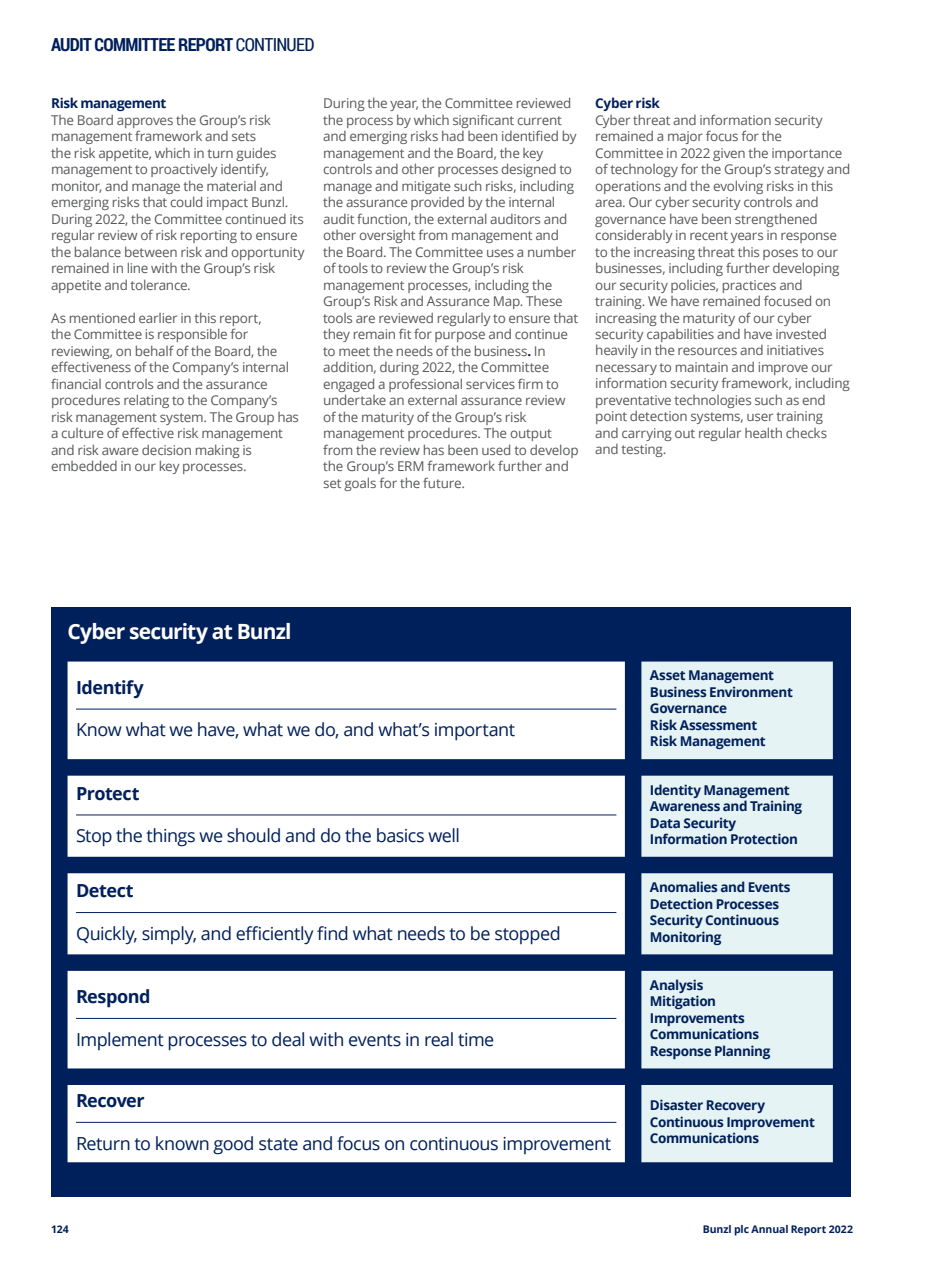
<style>
.page{position:relative;width:936px;height:1263px;background:#fff}
.page>*{position:absolute;margin:0;border:0;box-sizing:border-box;transform-origin:0 0}
.t1{font:700 21px "Open Sans";letter-spacing:-.04em;color:#fff}
.t2{font:18px "Open Sans";letter-spacing:-.03em;color:#00205b}
.t3{font:700 18px "Open Sans";letter-spacing:-.025em;color:#00205b}
.t4{font:700 18px "Roboto Condensed";letter-spacing:-.035em;color:#00205b}
.t5{font:13.5px/16.5px "Open Sans";letter-spacing:-.02em;color:#58595b}
.t6{font:700 13.5px/16.5px "Open Sans";letter-spacing:-.03em;color:#00205b}
.t7{font:700 10.5px "Open Sans";letter-spacing:-.005em;color:#00205b}
.s1{font-weight:400}
.s2{font-weight:700;color:#00205b}
</style>
<div class="page">
<div style="left:51px;top:607px;width:799px;height:590px;background:#00205b"></div>
<svg style="left:68px;top:661px;width:557px;height:501px;background:#dce0e8"></svg>
<svg style="left:641px;top:661px;width:191px;height:501px;background:#c6d6df"></svg>
<hr style="left:76px;top:709px;width:540px;height:1px;background:#00205b">
<hr style="left:76px;top:815px;width:540px;height:1px;background:#00205b">
<hr style="left:76px;top:912px;width:540px;height:1px;background:#00205b">
<hr style="left:76px;top:1018px;width:540px;height:1px;background:#00205b">
<hr style="left:76px;top:1122px;width:540px;height:1px;background:#00205b">
<h2 class="t4" style="left:51px;top:32px;width:265px">AUDIT COMMITTEE REPORT <span class="s1">CONTINUED</span></h2>
<p class="t6" style="left:51px;top:95px;width:117px">Risk management</p>
<p class="t5" style="left:51px;top:111px;width:255px">The Board approves the Group’s risk management framework and sets<br>the risk appetite, which in turn guides management to proactively identify, monitor, and manage the material and emerging risks that could impact Bunzl.<br>During 2022, the Committee continued its regular review of risk reporting to ensure the balance between risk and opportunity remained in line with the Group’s risk appetite and tolerance.</p>
<p class="t5" style="left:51px;top:309px;width:249px">As mentioned earlier in this report,<br>the Committee is responsible for reviewing, on behalf of the Board, the effectiveness of the Company’s internal financial controls and the assurance procedures relating to the Company’s risk management system. The Group has a culture of effective risk management and risk aware decision making is embedded in our key processes.</p>
<p class="t5" style="left:323px;top:95px;width:257px">During the year, the Committee reviewed the process by which significant current and emerging risks had been identified by management and the Board, the key controls and other processes designed to manage and mitigate such risks, including the assurance provided by the internal audit function, the external auditors and other oversight from management and the Board. The Committee uses a number of tools to review the Group’s risk management processes, including the Group’s Risk and Assurance Map. These tools are reviewed regularly to ensure that they remain fit for purpose and continue to meet the needs of the business<span class="s2">.</span> In addition, during 2022, the Committee engaged a professional services firm to undertake an external assurance review of the maturity of the Group’s risk management procedures. The output from the review has been used to develop the Group’s ERM framework further and set goals for the future.</p>
<p class="t6" style="left:595px;top:95px;width:66px">Cyber risk</p>
<p class="t5" style="left:595px;top:111px;width:257px">Cyber threat and information security remained a major focus for the Committee in 2022 given the importance of technology for the Group’s strategy and operations and the evolving risks in this area. Our cyber security controls and governance have been strengthened considerably in recent years in response to the increasing threat this poses to our businesses, including further developing our security policies, practices and training. We have remained focused on increasing the maturity of our cyber security capabilities and have invested heavily in the resources and initiatives necessary to maintain and improve our information security framework, including preventative technologies such as end point detection systems, user training<br>and carrying out regular health checks and testing.</p>
<h1 class="t1" style="left:68px;top:617px;width:225px">Cyber security at Bunzl</h1>
<h2 class="t3" style="left:76px;top:675px;width:69px">Identify</h2>
<h2 class="t2" style="left:76px;top:717px;width:440px">Know what we have, what we do, and what’s important</h2>
<h2 class="t3" style="left:76px;top:781px;width:65px">Protect</h2>
<h2 class="t2" style="left:76px;top:823px;width:385px">Stop the things we should and do the basics well</h2>
<h2 class="t3" style="left:76px;top:878px;width:59px">Detect</h2>
<h2 class="t2" style="left:76px;top:921px;width:486px">Quickly, simply, and efficiently find what needs to be stopped</h2>
<h2 class="t3" style="left:76px;top:984px;width:76px">Respond</h2>
<h2 class="t2" style="left:76px;top:1027px;width:420px">Implement processes to deal with events in real time</h2>
<h2 class="t3" style="left:76px;top:1088px;width:70px">Recover</h2>
<h2 class="t2" style="left:76px;top:1131px;width:536px">Return to known good state and focus on continuous improvement</h2>
<p class="t6" style="left:650px;top:667px;width:144px">Asset Management<br>Business Environment<br>Governance<br>Risk Assessment<br>Risk Management</p>
<p class="t6" style="left:650px;top:781px;width:154px">Identity Management<br>Awareness and Training<br>Data Security<br>Information Protection</p>
<p class="t6" style="left:650px;top:879px;width:142px">Anomalies and Events<br>Detection Processes<br>Security Continuous<br>Monitoring</p>
<p class="t6" style="left:650px;top:976px;width:122px">Analysis<br>Mitigation<br>Improvements<br>Communications<br>Response Planning</p>
<p class="t6" style="left:650px;top:1097px;width:166px">Disaster Recovery<br>Continuous Improvement<br>Communications</p>
<p class="t7" style="left:51px;top:1221px;width:19px">124</p>
<p class="t7" style="left:702px;top:1221px;width:152px">Bunzl plc Annual Report 2022</p>
</div>
